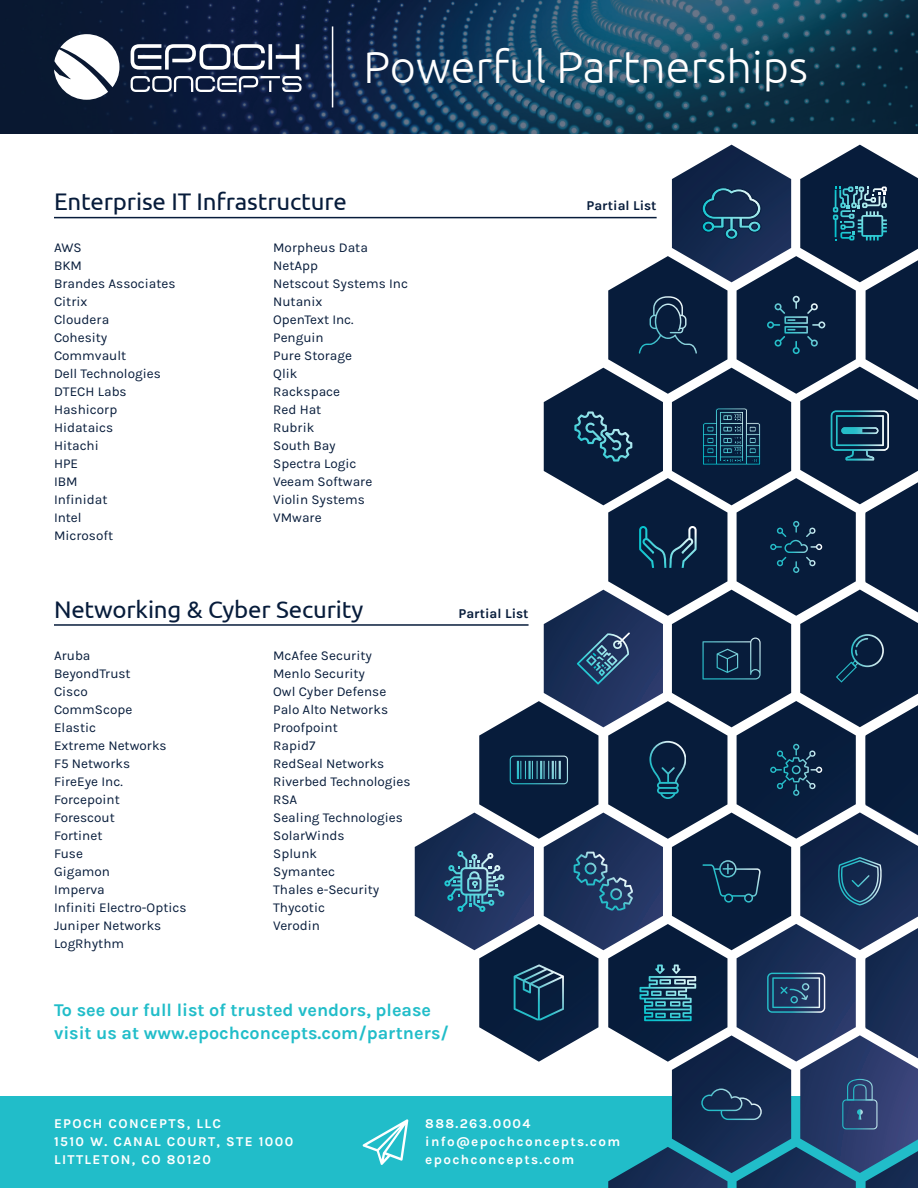
<style>
.page{position:relative;width:918px;height:1188px;background:#fff}
.page>*{position:absolute;margin:0;border:0;box-sizing:border-box;transform-origin:0 0}
.t1{font:300 45px "Ubuntu";color:#fff}
.t2{font:24px "Ubuntu";letter-spacing:-.005em;color:#071c3b}
.t3{font:700 18px/22.5px "Karla";color:#21bdc9}
.t4{font:13.5px "Karla";color:#071c3b}
.t5{font:700 13.5px "Karla";letter-spacing:.1em;color:#fff}
.t6{font:700 13.5px "Karla";color:#071c3b}
</style>
<div class="page">
<div style="left:0;top:1096px;width:918px;height:92px;background:#21bdc9"></div>
<svg style="left:363px;top:1119px;width:45px;height:46px"></svg>
<img style="left:0;top:0;width:918px;height:134px">
<svg style="left:54px;top:34px;width:248px;height:66px"></svg>
<hr style="left:332px;top:26px;width:1px;height:81px;background:#fff">
<hr style="left:54px;top:217px;width:603px;height:1px;background:#071c3b">
<hr style="left:54px;top:624px;width:475px;height:2px;background:#071c3b">
<svg style="left:415px;top:145px;width:503px;height:1043px"></svg>
<p class="t1" style="left:364px;top:40px;width:446px">Powerful Partnerships</p>
<p class="t2" style="left:54px;top:187px;width:294px">Enterprise IT Infrastructure</p>
<p class="t6" style="left:587px;top:198px;width:72px">Partial List</p>
<p class="t4" style="left:54px;top:240px;width:29px">AWS</p>
<p class="t4" style="left:54px;top:258px;width:30px">BKM</p>
<p class="t4" style="left:54px;top:276px;width:123px">Brandes Associates</p>
<p class="t4" style="left:54px;top:294px;width:35px">Citrix</p>
<p class="t4" style="left:54px;top:312px;width:57px">Cloudera</p>
<p class="t4" style="left:54px;top:330px;width:55px">Cohesity</p>
<p class="t4" style="left:54px;top:348px;width:74px">Commvault</p>
<p class="t4" style="left:54px;top:366px;width:108px">Dell Technologies</p>
<p class="t4" style="left:54px;top:384px;width:74px">DTECH Labs</p>
<p class="t4" style="left:54px;top:402px;width:65px">Hashicorp</p>
<p class="t4" style="left:54px;top:420px;width:61px">Hidataics</p>
<p class="t4" style="left:54px;top:438px;width:46px">Hitachi</p>
<p class="t4" style="left:54px;top:456px;width:26px">HPE</p>
<p class="t4" style="left:54px;top:474px;width:25px">IBM</p>
<p class="t4" style="left:54px;top:492px;width:55px">Infinidat</p>
<p class="t4" style="left:54px;top:510px;width:29px">Intel</p>
<p class="t4" style="left:54px;top:528px;width:61px">Microsoft</p>
<p class="t4" style="left:273px;top:240px;width:96px">Morpheus Data</p>
<p class="t4" style="left:273px;top:258px;width:47px">NetApp</p>
<p class="t4" style="left:273px;top:276px;width:136px">Netscout Systems Inc</p>
<p class="t4" style="left:273px;top:294px;width:51px">Nutanix</p>
<p class="t4" style="left:273px;top:312px;width:82px">OpenText Inc.</p>
<p class="t4" style="left:273px;top:330px;width:52px">Penguin</p>
<p class="t4" style="left:273px;top:348px;width:80px">Pure Storage</p>
<p class="t4" style="left:273px;top:366px;width:26px">Qlik</p>
<p class="t4" style="left:273px;top:384px;width:68px">Rackspace</p>
<p class="t4" style="left:273px;top:402px;width:50px">Red Hat</p>
<p class="t4" style="left:273px;top:420px;width:43px">Rubrik</p>
<p class="t4" style="left:273px;top:438px;width:64px">South Bay</p>
<p class="t4" style="left:273px;top:456px;width:85px">Spectra Logic</p>
<p class="t4" style="left:273px;top:474px;width:101px">Veeam Software</p>
<p class="t4" style="left:273px;top:492px;width:93px">Violin Systems</p>
<p class="t4" style="left:273px;top:510px;width:50px">VMware</p>
<p class="t2" style="left:54px;top:595px;width:311px">Networking &amp; Cyber Security</p>
<p class="t4" style="left:273px;top:648px;width:100px">McAfee Security</p>
<p class="t4" style="left:273px;top:666px;width:93px">Menlo Security</p>
<p class="t4" style="left:273px;top:684px;width:115px">Owl Cyber Defense</p>
<p class="t4" style="left:273px;top:702px;width:116px">Palo Alto Networks</p>
<p class="t4" style="left:273px;top:720px;width:66px">Proofpoint</p>
<p class="t4" style="left:273px;top:738px;width:44px">Rapid7</p>
<p class="t4" style="left:273px;top:756px;width:113px">RedSeal Networks</p>
<p class="t4" style="left:273px;top:774px;width:139px">Riverbed Technologies</p>
<p class="t4" style="left:273px;top:792px;width:26px">RSA</p>
<p class="t4" style="left:273px;top:810px;width:131px">Sealing Technologies</p>
<p class="t4" style="left:273px;top:828px;width:73px">SolarWinds</p>
<p class="t4" style="left:273px;top:846px;width:45px">Splunk</p>
<p class="t4" style="left:273px;top:864px;width:64px">Symantec</p>
<p class="t4" style="left:273px;top:882px;width:108px">Thales e-Security</p>
<p class="t4" style="left:273px;top:900px;width:53px">Thycotic</p>
<p class="t4" style="left:273px;top:918px;width:48px">Verodin</p>
<p class="t4" style="left:54px;top:648px;width:38px">Aruba</p>
<p class="t4" style="left:54px;top:666px;width:78px">BeyondTrust</p>
<p class="t4" style="left:54px;top:684px;width:35px">Cisco</p>
<p class="t4" style="left:54px;top:702px;width:80px">CommScope</p>
<p class="t4" style="left:54px;top:720px;width:44px">Elastic</p>
<p class="t4" style="left:54px;top:738px;width:114px">Extreme Networks</p>
<p class="t4" style="left:54px;top:756px;width:78px">F5 Networks</p>
<p class="t4" style="left:54px;top:774px;width:70px">FireEye Inc.</p>
<p class="t4" style="left:54px;top:792px;width:67px">Forcepoint</p>
<p class="t4" style="left:54px;top:810px;width:62px">Forescout</p>
<p class="t4" style="left:54px;top:828px;width:50px">Fortinet</p>
<p class="t4" style="left:54px;top:846px;width:30px">Fuse</p>
<p class="t4" style="left:54px;top:864px;width:58px">Gigamon</p>
<p class="t4" style="left:54px;top:882px;width:52px">Imperva</p>
<p class="t4" style="left:54px;top:900px;width:134px">Infiniti Electro-Optics</p>
<p class="t4" style="left:54px;top:918px;width:109px">Juniper Networks</p>
<p class="t4" style="left:54px;top:936px;width:72px">LogRhythm</p>
<p class="t6" style="left:459px;top:605px;width:72px">Partial List</p>
<p class="t3" style="left:54px;top:999px;width:397px">To see our full list of trusted vendors, please visit us at www.epochconcepts.com/partners/</p>
<p class="t5" style="left:54px;top:1116px;width:169px">EPOCH CONCEPTS, LLC</p>
<p class="t5" style="left:54px;top:1134px;width:241px">1510 W. CANAL COURT, STE 1000</p>
<p class="t5" style="left:54px;top:1152px;width:158px">LITTLETON, CO 80120</p>
<p class="t5" style="left:425px;top:1116px;width:107px">888.263.0004</p>
<p class="t5" style="left:425px;top:1134px;width:196px">info@epochconcepts.com</p>
<p class="t5" style="left:425px;top:1152px;width:150px">epochconcepts.com</p>
</div>
